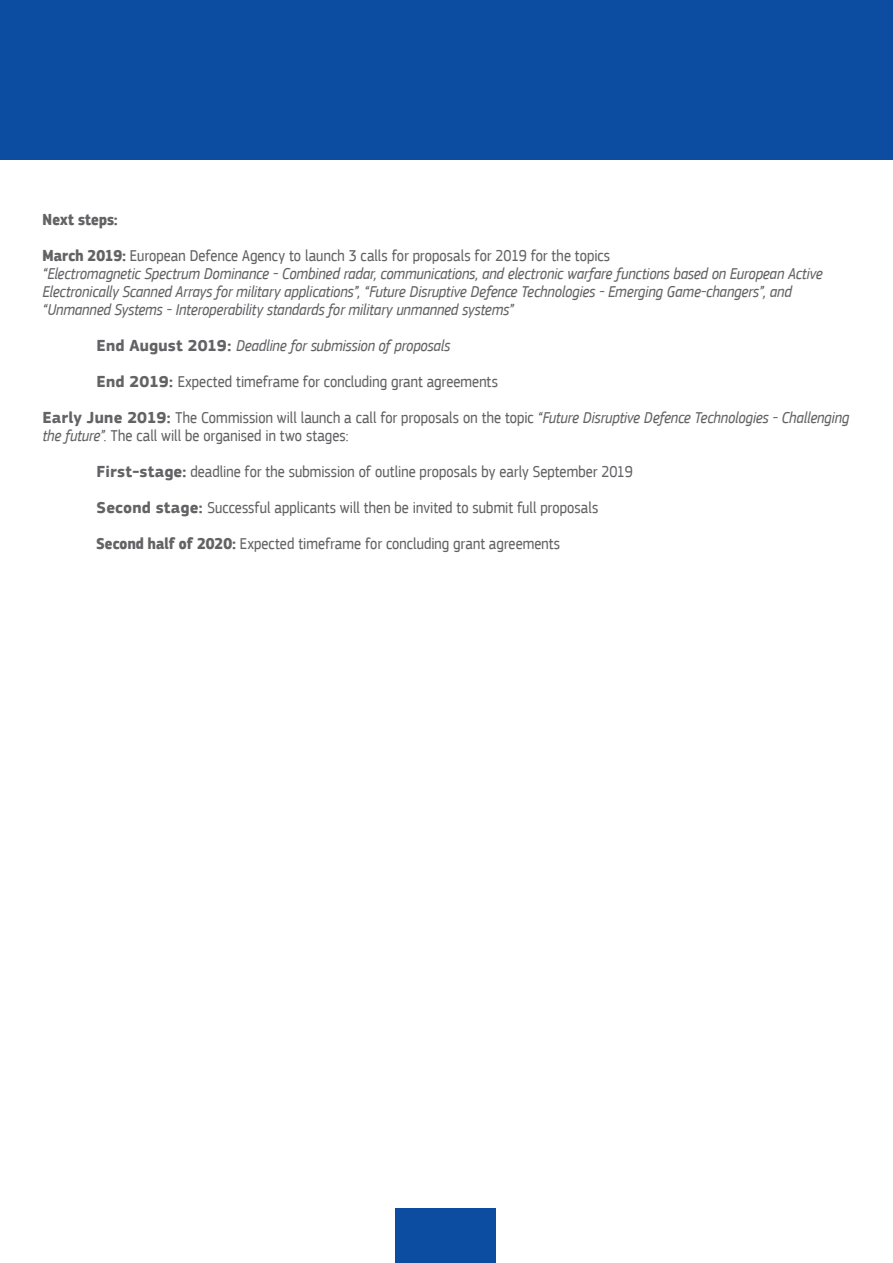
<style>
.page{position:relative;width:893px;height:1263px;background:#fff}
.page>*{position:absolute;margin:0;border:0;box-sizing:border-box;transform-origin:0 0}
.text_basic{font:16.5px/18px "EC Square Sans Cond Pro";letter-spacing:.005em;color:#636366}
.text_basic-2{font:italic 16.5px/18px "EC Square Sans Cond Pro";color:#636366}
.text_basic-3{font:700 16.5px "EC Square Sans Cond Pro";letter-spacing:.01em;color:#636366}
.s1{font-weight:700}
.s2{font-family:"EC Square Sans Pro";font-weight:700;font-style:normal}
.s3{font-family:"EC Square Sans Pro";font-weight:700}
.s4{font-style:italic}
</style>
<div class="page">
<div style="left:0;top:0;width:893px;height:160px;background:#0d4da1"></div>
<div style="left:395px;top:1208px;width:101px;height:55px;background:#0d4da1"></div>
<p class="text_basic-3" style="left:43px;top:209px;width:77px">Next steps:</p>
<p class="text_basic" style="left:43px;top:246px;width:569px"><span class="s1">March 2019:</span> European Defence Agency to launch 3 calls for proposals for 2019 for the topics</p>
<p class="text_basic-2" style="left:43px;top:264px;width:781px">“Electromagnetic Spectrum Dominance - Combined radar, communications, and electronic warfare functions based on European Active<br>Electronically Scanned Arrays for military applications”, “Future Disruptive Defence Technologies - Emerging Game-changers”, and “Unmanned Systems - Interoperability standards for military unmanned systems”</p>
<p class="text_basic-2" style="left:97px;top:336px;width:355px"><span class="s2">End August 2019:</span> Deadline for submission of proposals</p>
<p class="text_basic" style="left:97px;top:372px;width:403px"><span class="s3">End 2019:</span> Expected timeframe for concluding grant agreements</p>
<p class="text_basic" style="left:43px;top:408px;width:808px"><span class="s3">Early June 2019:</span> The Commission will launch a call for proposals on the topic <span class="s4">“Future Disruptive Defence Technologies - Challenging the future”.</span> The call will be organised in two stages:</p>
<p class="text_basic" style="left:97px;top:462px;width:538px"><span class="s3">First-stage:</span> deadline for the submission of outline proposals by early September 2019</p>
<p class="text_basic" style="left:97px;top:498px;width:503px"><span class="s3">Second stage:</span> Successful applicants will then be invited to submit full proposals</p>
<p class="text_basic" style="left:97px;top:534px;width:465px"><span class="s1">Second half of 2020:</span> Expected timeframe for concluding grant agreements</p>
</div>
